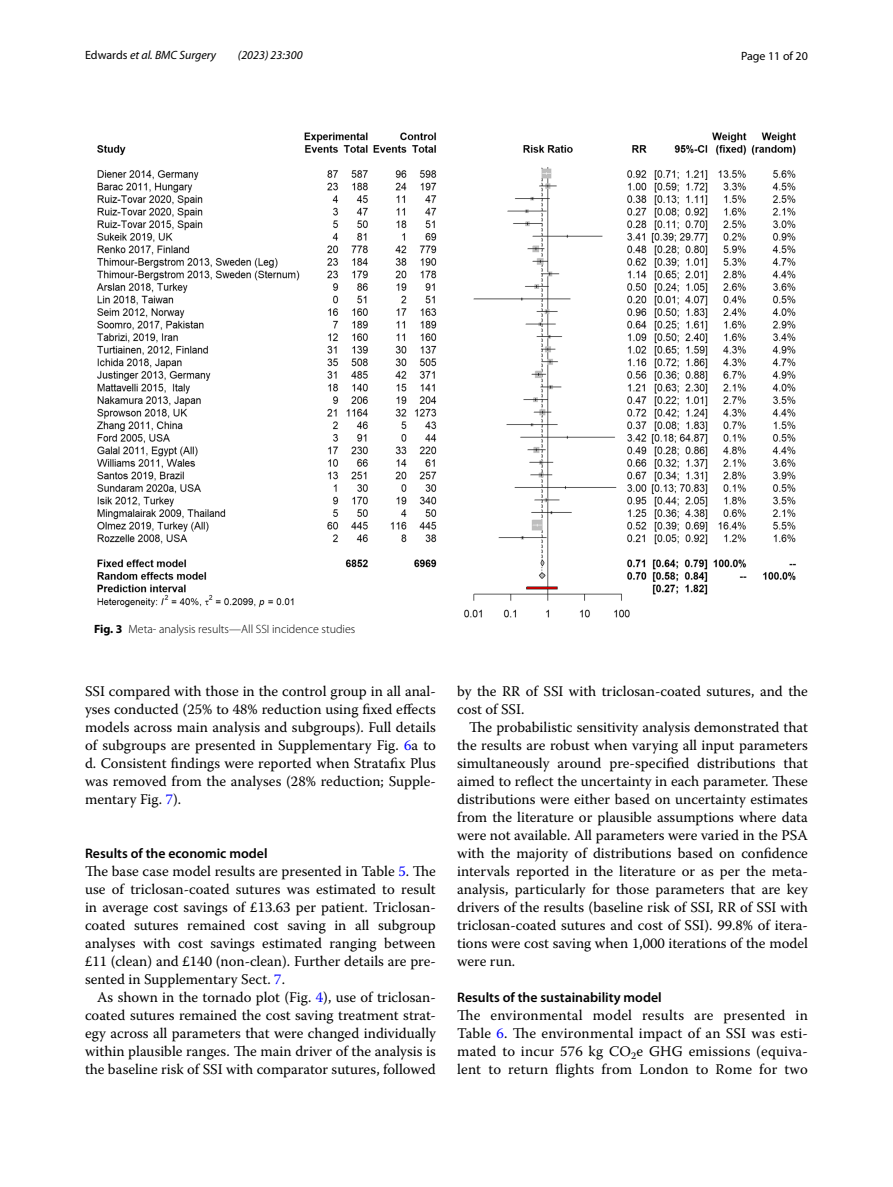
<style>
.page{position:relative;width:893px;height:1187px;background:#fff}
.page>*{position:absolute;margin:0;border:0;box-sizing:border-box;transform-origin:0 0}
.t1{font:14.7px/18px "Warnock Pro";color:#000;text-align:justify}
.t2{font:600 13.8px "Myriad Pro";color:#000}
.t3{font:300 12px "Myriad Pro";color:#000}
.t4{font:italic 12px "Myriad Pro";color:#000}
.t5{font:12px "Myriad Pro";color:#000}
.s1{font-style:normal}
.s2{font-weight:700}
.s3{color:#00f}
</style>
<div class="page">
<img style="left:96px;top:133px;width:700px;height:485px">
<p class="t4" style="left:85px;top:48px;width:133px"><span class="s1">Edwards</span> et al. BMC Surgery</p>
<p class="t4" style="left:238px;top:48px;width:66px">(2023) 23:300</p>
<p class="t5" style="left:741px;top:48px;width:68px">Page 11 of 20</p>
<p class="t3" style="left:94px;top:622px;width:263px"><span class="s2">Fig. 3</span> Meta- analysis results—All SSI incidence studies</p>
<p class="t1" style="left:85px;top:681px;width:352px">SSI compared with those in the control group in all anal&shy;yses conducted (25% to 48% reduction using fixed effects models across main analysis and subgroups). Full details of subgroups are presented in Supplementary Fig. <span class="s3">6</span>a to d. Consistent findings were reported when Stratafix Plus was removed from the analyses (28% reduction; Supple&shy;mentary Fig. <span class="s3">7</span>).</p>
<p class="t2" style="left:85px;top:844px;width:184px">Results of the economic model</p>
<p class="t1" style="left:85px;top:861px;width:352px">The base case model results are presented in Table <span class="s3">5</span>. The use of triclosan-coated sutures was estimated to result in average cost savings of £13.63 per patient. Triclosan&shy;coated sutures remained cost saving in all subgroup analyses with cost savings estimated ranging between £11 (clean) and £140 (non-clean). Further details are pre&shy;sented in Supplementary Sect. <span class="s3">7</span>.</p>
<p class="t1" style="left:85px;top:987px;width:352px;text-indent:12px">As shown in the tornado plot (Fig. <span class="s3">4</span>), use of triclosan&shy;coated sutures remained the cost saving treatment strat&shy;egy across all parameters that were changed individually within plausible ranges. The main driver of the analysis is the baseline risk of SSI with comparator sutures, followed</p>
<p class="t1" style="left:457px;top:681px;width:352px">by the RR of SSI with triclosan-coated sutures, and the cost of SSI.</p>
<p class="t1" style="left:457px;top:717px;width:352px;text-indent:12px">The probabilistic sensitivity analysis demonstrated that the results are robust when varying all input parameters simultaneously around pre-specified distributions that aimed to reflect the uncertainty in each parameter. These distributions were either based on uncertainty estimates from the literature or plausible assumptions where data were not available. All parameters were varied in the PSA with the majority of distributions based on confidence intervals reported in the literature or as per the meta&shy;analysis, particularly for those parameters that are key drivers of the results (baseline risk of SSI, RR of SSI with triclosan-coated sutures and cost of SSI). 99.8% of itera&shy;tions were cost saving when 1,000 iterations of the model were run.</p>
<p class="t2" style="left:457px;top:988px;width:206px">Results of the sustainability model</p>
<p class="t1" style="left:457px;top:1005px;width:352px">The environmental model results are presented in Table <span class="s3">6</span>. The environmental impact of an SSI was esti&shy;mated to incur 576 kg CO<sub>2</sub>e GHG emissions (equiva&shy;lent to return flights from London to Rome for two</p>
</div>
